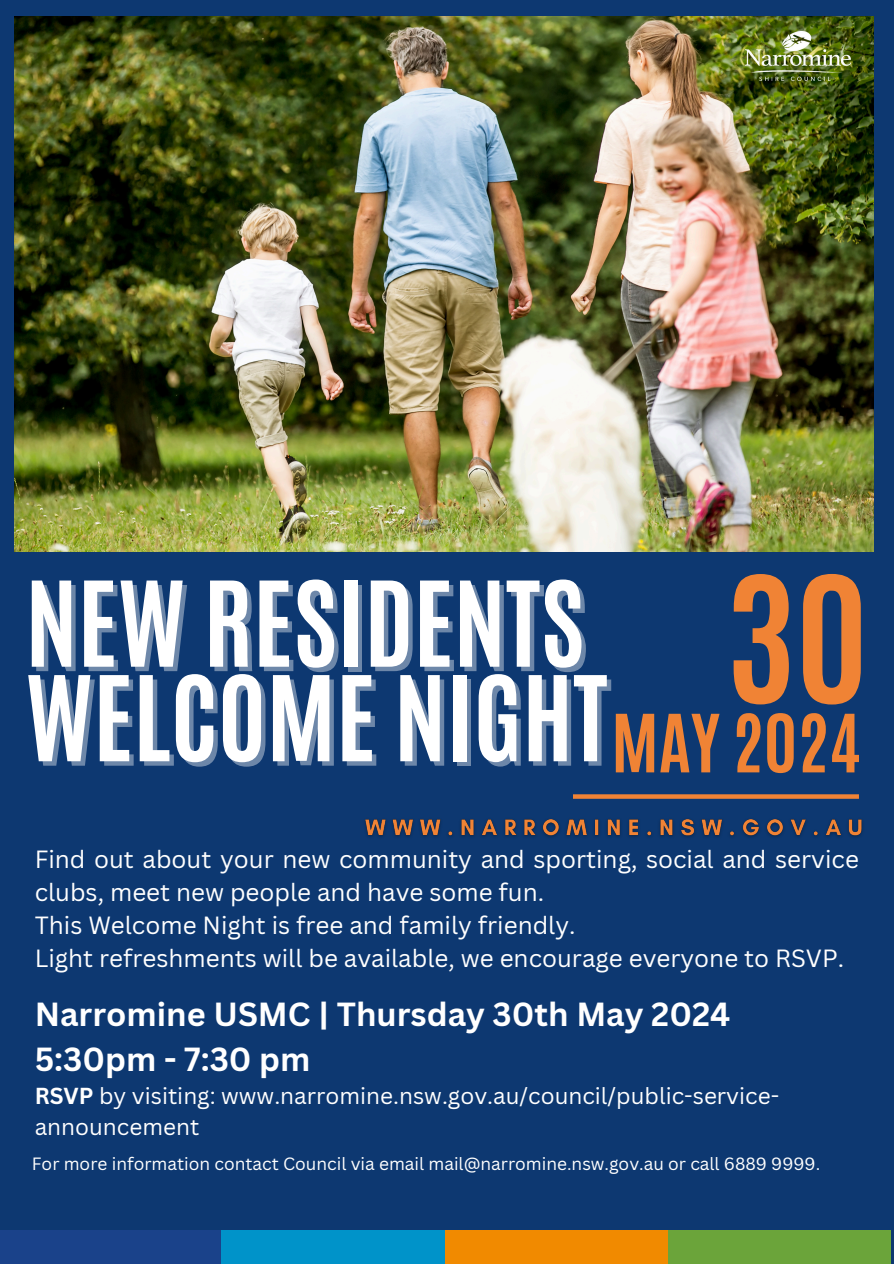
<style>
.page{position:relative;width:894px;height:1264px;background:#fff}
.page>*{position:absolute;margin:0;border:0;box-sizing:border-box;transform-origin:0 0}
.t1{font:700 148.35px "Antonio";color:#f08335}
.t2{font:700 100.2px "Antonio";color:#fff}
.t3{font:700 68.1px "Antonio";color:#f08335}
.t4{font:700 32.55px/44.7px "Canva Sans";color:#fff}
.t5{font:24.3px/33px "Canva Sans";color:#fff}
.t6{font:22.5px/30.9px "Canva Sans";color:#fff}
.t7{font:17.25px "Canva Sans";color:#fff}
.s1{font-weight:700}
</style>
<div class="page">
<div style="left:0;top:0;width:893px;height:1263px;background:#0d3871"></div>
<img style="left:15px;top:17px;width:858px;height:534px">
<div style="left:667px;top:1229px;width:223px;height:34px;background:#6ba43a"></div>
<div style="left:444px;top:1229px;width:223px;height:34px;background:#f18a00"></div>
<div style="left:221px;top:1229px;width:223px;height:34px;background:#0093c9"></div>
<div style="left:0;top:1229px;width:221px;height:34px;background:#1a428a"></div>
<img style="left:745px;top:31px;width:104px;height:50px">
<img style="left:365px;top:819px;width:498px;height:18px">
<svg style="left:573px;top:794px;width:285px;height:4px"></svg>
<p class="t2" style="left:25px;top:552px;width:560px">NEW RESIDENTS</p>
<p class="t2" style="left:25px;top:646px;width:583px">WELCOME NIGHT</p>
<h2 class="t1" style="left:725px;top:533px;width:144px">30</h2>
<h4 class="t3" style="left:611px;top:694px;width:251px">MAY 2024</h4>
<h4 class="t5" style="left:35px;top:842px;width:825px">Find out about your new community and sporting, social and service clubs, meet new people and have some fun.<br>This Welcome Night is free and family friendly.<br>Light refreshments will be available, we encourage everyone to RSVP.</h4>
<p class="t4" style="left:35px;top:991px;width:697px">Narromine USMC | Thursday 30th May 2024<br>5:30pm - 7:30 pm</p>
<p class="t6" style="left:35px;top:1079px;width:745px"><span class="s1">RSVP</span> by visiting: www.narromine.nsw.gov.au/council/public-service&shy;announcement</p>
<p class="t7" style="left:32px;top:1151px;width:789px">For more information contact Council via email mail@narromine.nsw.gov.au or call 6889 9999.</p>
</div>
